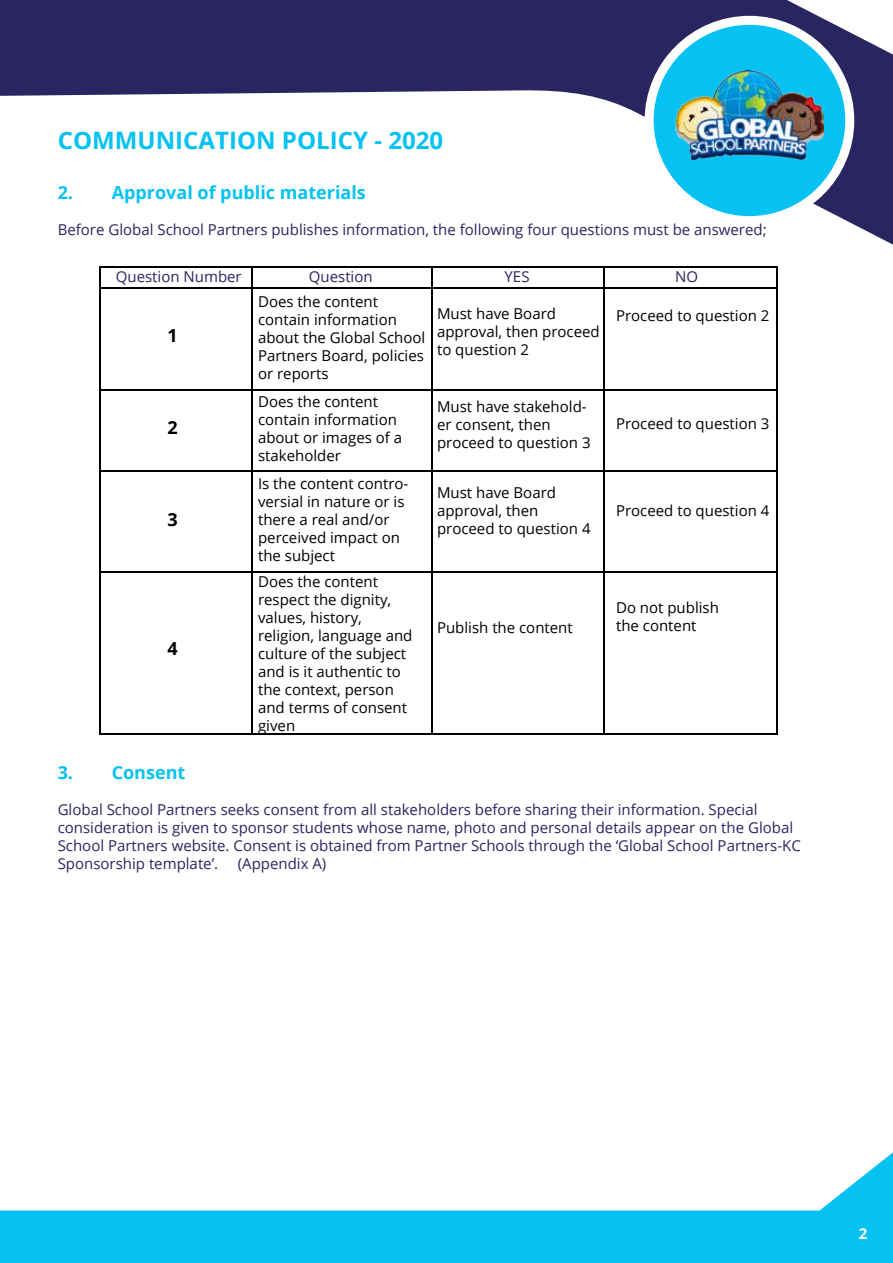
<style>
.page{position:relative;width:893px;height:1263px;background:#fff}
.page>*{position:absolute;margin:0;border:0;box-sizing:border-box;transform-origin:0 0}
.t1{font:700 24px "Open Sans";color:#05c2f3}
.t2{font:700 18px "Open Sans";color:#05c2f3}
.t3{font:700 18px "Open Sans";color:#000}
.t4{font:15px/18px "Open Sans";color:#000}
.t5{font:15px/18px "Open Sans";color:#282560}
.t6{font:700 15px "Open Sans";color:#fff}
</style>
<div class="page">
<svg style="left:0;top:0;width:893px;height:458px"></svg>
<svg style="left:0;top:1152px;width:893px;height:111px"></svg>
<svg style="left:645px;top:16px;width:209px;height:209px"></svg>
<img style="left:675px;top:70px;width:149px;height:89px">
<hr style="left:101px;top:267px;width:150px;height:1px;background:#000">
<hr style="left:252px;top:267px;width:179px;height:1px;background:#000">
<hr style="left:432px;top:267px;width:171px;height:1px;background:#000">
<hr style="left:605px;top:267px;width:171px;height:1px;background:#000">
<hr style="left:99px;top:268px;width:2px;height:20px;background:#000">
<hr style="left:603px;top:268px;width:2px;height:20px;background:#000">
<hr style="left:101px;top:288px;width:150px;height:1px;background:#000">
<svg style="left:251px;top:267px;width:1px;height:22px"></svg>
<hr style="left:252px;top:288px;width:179px;height:1px;background:#000">
<svg style="left:431px;top:267px;width:1px;height:22px"></svg>
<hr style="left:432px;top:288px;width:171px;height:1px;background:#000">
<hr style="left:605px;top:288px;width:171px;height:1px;background:#000">
<svg style="left:776px;top:267px;width:1px;height:22px"></svg>
<hr style="left:99px;top:289px;width:2px;height:101px;background:#000">
<hr style="left:251px;top:289px;width:1px;height:101px;background:#000">
<hr style="left:431px;top:289px;width:1px;height:101px;background:#000">
<hr style="left:603px;top:289px;width:2px;height:101px;background:#000">
<hr style="left:776px;top:289px;width:1px;height:101px;background:#000">
<hr style="left:101px;top:390px;width:150px;height:1px;background:#000">
<hr style="left:252px;top:390px;width:179px;height:1px;background:#000">
<hr style="left:432px;top:390px;width:171px;height:1px;background:#000">
<hr style="left:605px;top:390px;width:171px;height:1px;background:#000">
<hr style="left:99px;top:391px;width:2px;height:80px;background:#000">
<hr style="left:251px;top:391px;width:1px;height:80px;background:#000">
<hr style="left:431px;top:391px;width:1px;height:80px;background:#000">
<hr style="left:603px;top:391px;width:2px;height:80px;background:#000">
<hr style="left:776px;top:391px;width:1px;height:80px;background:#000">
<hr style="left:101px;top:471px;width:150px;height:1px;background:#000">
<hr style="left:252px;top:471px;width:179px;height:1px;background:#000">
<hr style="left:432px;top:471px;width:171px;height:1px;background:#000">
<hr style="left:605px;top:471px;width:171px;height:1px;background:#000">
<hr style="left:99px;top:472px;width:2px;height:99px;background:#000">
<hr style="left:251px;top:472px;width:1px;height:99px;background:#000">
<hr style="left:431px;top:472px;width:1px;height:99px;background:#000">
<hr style="left:603px;top:472px;width:2px;height:99px;background:#000">
<hr style="left:776px;top:472px;width:1px;height:99px;background:#000">
<hr style="left:101px;top:571px;width:150px;height:2px;background:#000">
<hr style="left:252px;top:571px;width:179px;height:2px;background:#000">
<hr style="left:432px;top:571px;width:171px;height:2px;background:#000">
<hr style="left:605px;top:571px;width:171px;height:2px;background:#000">
<hr style="left:99px;top:573px;width:2px;height:160px;background:#000">
<hr style="left:101px;top:733px;width:150px;height:2px;background:#000">
<hr style="left:251px;top:573px;width:1px;height:160px;background:#000">
<hr style="left:252px;top:733px;width:179px;height:2px;background:#000">
<hr style="left:431px;top:573px;width:1px;height:160px;background:#000">
<hr style="left:432px;top:733px;width:171px;height:2px;background:#000">
<hr style="left:603px;top:573px;width:2px;height:160px;background:#000">
<hr style="left:605px;top:733px;width:171px;height:2px;background:#000">
<hr style="left:776px;top:573px;width:1px;height:160px;background:#000">
<h1 class="t1" style="left:58px;top:123px;width:387px">COMMUNICATION POLICY - 2020</h1>
<p class="t2" style="left:58px;top:180px;width:310px">2. Approval of public materials</p>
<p class="t5" style="left:58px;top:220px;width:710px">Before Global School Partners publishes information, the following four questions must be answered;</p>
<p class="t5" style="left:116px;top:267px;width:127px">Question Number</p>
<p class="t5" style="left:309px;top:267px;width:65px">Question</p>
<p class="t5" style="left:505px;top:267px;width:26px">YES</p>
<p class="t5" style="left:675px;top:267px;width:24px">NO</p>
<p class="t3" style="left:168px;top:323px;width:12px">1</p>
<p class="t3" style="left:168px;top:414px;width:12px">2</p>
<p class="t3" style="left:168px;top:507px;width:12px">3</p>
<p class="t3" style="left:168px;top:636px;width:12px">4</p>
<p class="t4" style="left:258px;top:292px;width:169px">Does the content contain information about the Global School<br>Partners Board, policies or reports</p>
<p class="t4" style="left:258px;top:393px;width:146px">Does the content contain information about or images of a stakeholder</p>
<p class="t4" style="left:258px;top:474px;width:152px">Is the content contro&shy;versial in nature or is there a real and/or perceived impact on the subject</p>
<p class="t4" style="left:258px;top:573px;width:156px">Does the content respect the dignity, values, history, religion, language and culture of the subject and is it authentic to the context, person and terms of consent given</p>
<p class="t4" style="left:437px;top:304px;width:164px">Must have Board approval, then proceed to question 2</p>
<p class="t4" style="left:616px;top:306px;width:155px">Proceed to question 2</p>
<p class="t4" style="left:437px;top:397px;width:155px">Must have stakehold&shy;er consent, then proceed to question 3</p>
<p class="t4" style="left:437px;top:484px;width:155px">Must have Board approval, then proceed to question 4</p>
<p class="t4" style="left:437px;top:618px;width:137px">Publish the content</p>
<p class="t4" style="left:616px;top:414px;width:155px">Proceed to question 3</p>
<p class="t4" style="left:616px;top:501px;width:155px">Proceed to question 4</p>
<p class="t4" style="left:616px;top:598px;width:104px">Do not publish the content</p>
<p class="t2" style="left:58px;top:759px;width:129px">3. Consent</p>
<p class="t5" style="left:58px;top:800px;width:745px">Global School Partners seeks consent from all stakeholders before sharing their information. Special consideration is given to sponsor students whose name, photo and personal details appear on the Global School Partners website. Consent is obtained from Partner Schools through the ‘Global School Partners-KC Sponsorship template’.</p>
<p class="t5" style="left:238px;top:854px;width:90px">(Appendix A)</p>
<p class="t6" style="left:859px;top:1223px;width:10px">2</p>
</div>
